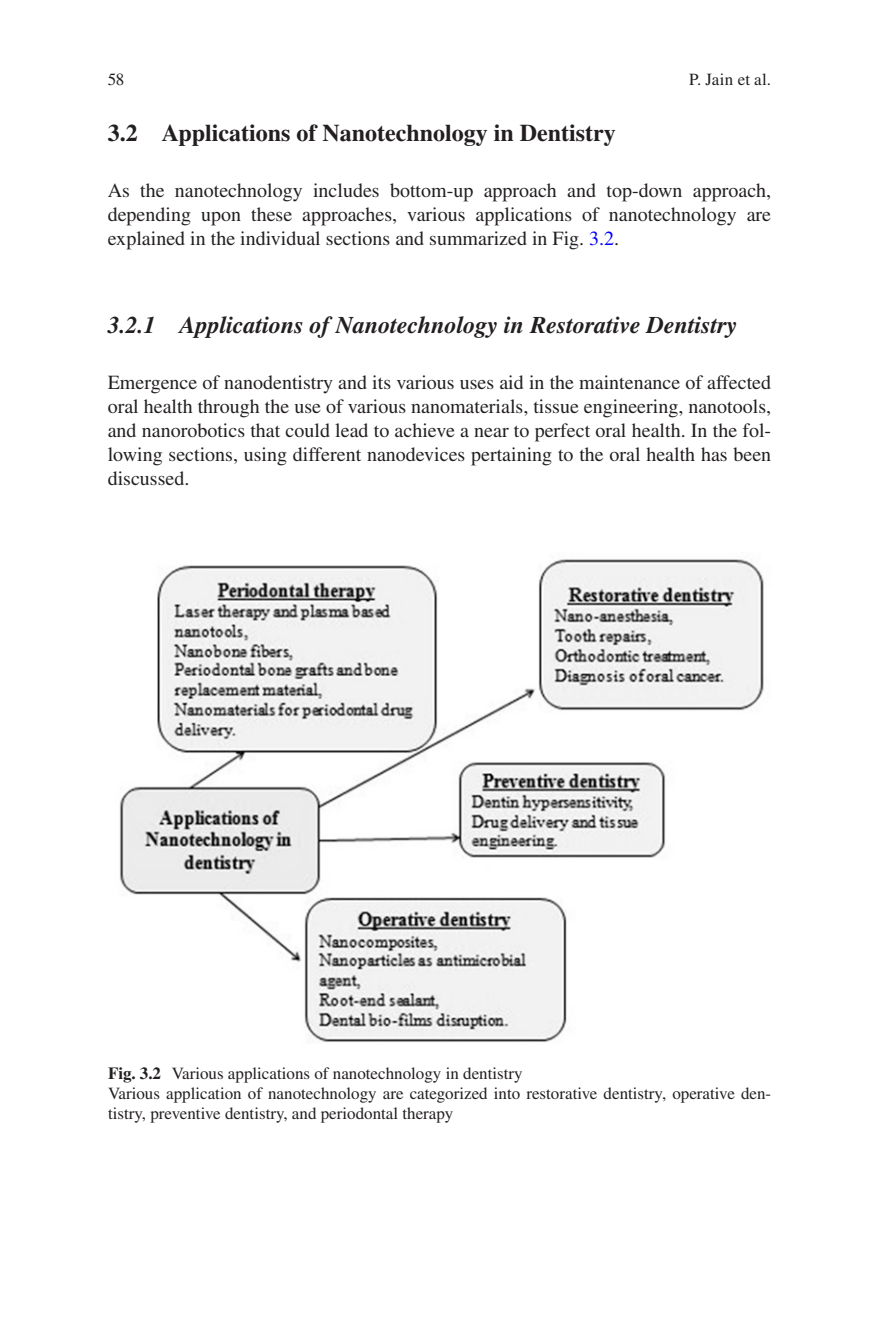
<style>
.page{position:relative;width:879px;height:1333px;background:#fff}
.page>*{position:absolute;margin:0;border:0;box-sizing:border-box;transform-origin:0 0}
.t1{font:italic 700 24px "Bgcgpk Times LT Std";color:#231f20}
.t2{font:700 24px "Ydlhrr Times LT Std";color:#231f20}
.t3{font:20px/24px "Yjqxyh Times LT Std";color:#231f20;text-align:justify}
.t4{font:17px/20px "Yjqxyh Times LT Std";color:#231f20}
.t5{font:17px "Cmrrlp Times LT Std";letter-spacing:.02em;color:#231f20}
.s1{color:#00f}
.s2{font-family:"Ydlhrr Times LT Std";font-weight:700}
</style>
<div class="page">
<img style="left:119px;top:559px;width:645px;height:483px">
<p class="t4" style="left:108px;top:69px;width:18px">58</p>
<p class="t2" style="left:108px;top:118px;width:510px">3.2 Applications of Nanotechnology in Dentistry</p>
<p class="t3" style="left:108px;top:178px;width:665px">As the nanotechnology includes bottom-up approach and top-down approach, depending upon these approaches, various applications of nanotechnology are explained in the individual sections and summarized in Fig. <span class="s1">3.2</span>.</p>
<p class="t5" style="left:689px;top:70px;width:83px">P. Jain et al.</p>
<p class="t1" style="left:108px;top:311px;width:631px">3.2.1 Applications of Nanotechnology in Restorative Dentistry</p>
<p class="t3" style="left:108px;top:370px;width:665px">Emergence of nanodentistry and its various uses aid in the maintenance of affected oral health through the use of various nanomaterials, tissue engineering, nanotools, and nanorobotics that could lead to achieve a near to perfect oral health. In the fol&shy;lowing sections, using different nanodevices pertaining to the oral health has been discussed.</p>
<p class="t4" style="left:108px;top:1062px;width:665px"><span class="s2">Fig. 3.2</span> Various applications of nanotechnology in dentistry<br>Various application of nanotechnology are categorized into restorative dentistry, operative den&shy;tistry, preventive dentistry, and periodontal therapy</p>
</div>
